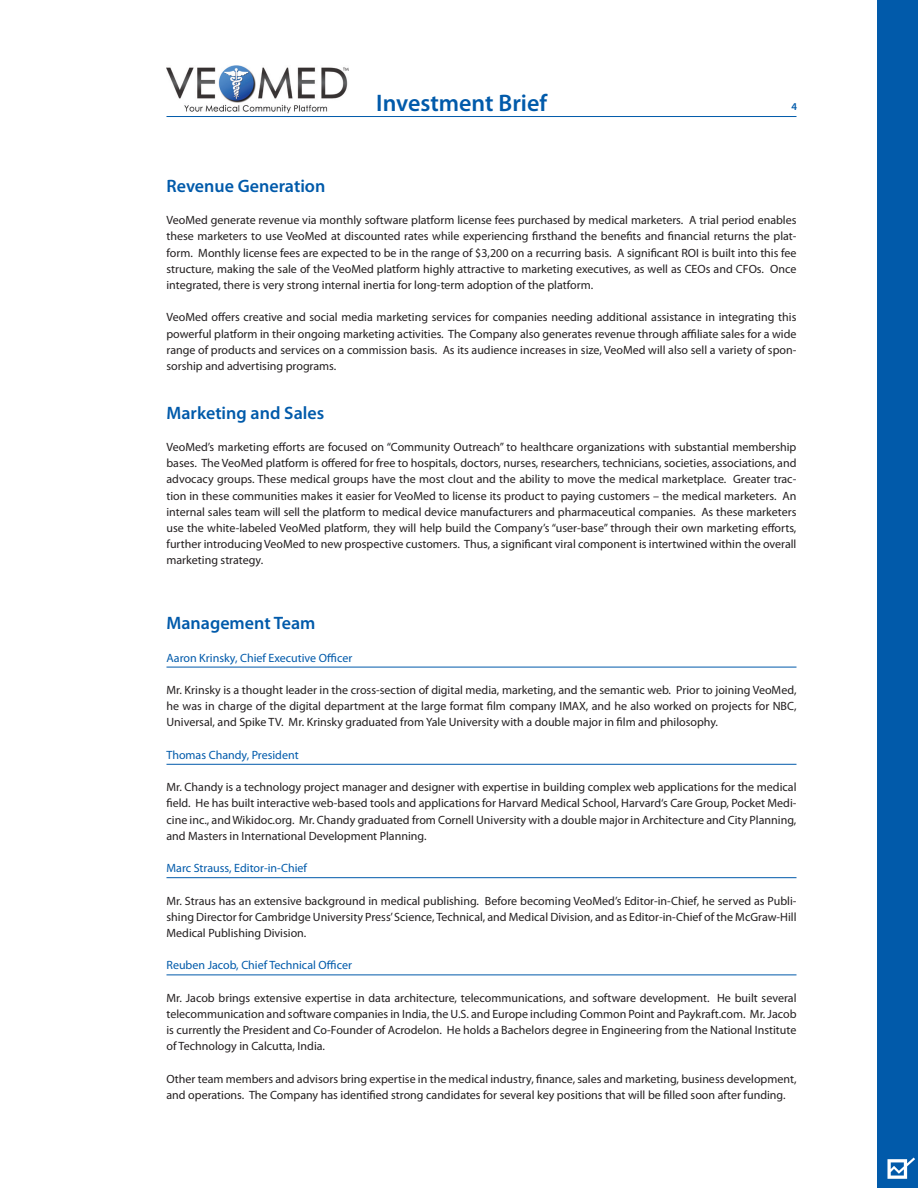
<style>
.page{position:relative;width:918px;height:1188px;background:#fff}
.page>*{position:absolute;margin:0;border:0;box-sizing:border-box;transform-origin:0 0}
.t1{font:600 24px "Myriad Pro";color:#015aaa}
.t2{font:600 18px "Myriad Pro";color:#015aaa}
.t3{font:12px/16.2px "Myriad Pro";color:#231f20;text-align:justify}
.t4{font:12px "Myriad Pro";color:#015aaa}
.t5{font:600 10.5px "Myriad Pro";color:#015aaa}
</style>
<div class="page">
<div style="left:878px;top:0;width:40px;height:1188px;background:#015aaa"></div>
<svg style="left:887px;top:1158px;width:28px;height:21px"></svg>
<hr style="left:166px;top:116px;width:630px;height:1px;background:#015aaa">
<img style="left:166px;top:66px;width:183px;height:47px">
<hr style="left:166px;top:667px;width:630px;height:1px;background:#015aaa">
<hr style="left:166px;top:764px;width:630px;height:1px;background:#015aaa">
<hr style="left:166px;top:877px;width:630px;height:1px;background:#015aaa">
<hr style="left:166px;top:975px;width:630px;height:1px;background:#015aaa">
<h1 class="t1" style="left:376px;top:89px;width:172px">Investment Brief</h1>
<p class="t5" style="left:792px;top:101px;width:7px">4</p>
<h2 class="t2" style="left:166px;top:176px;width:160px">Revenue Generation</h2>
<p class="t3" style="left:166px;top:212px;width:632px">VeoMed generate revenue via monthly software platform license fees purchased by medical marketers. A trial period enables these marketers to use VeoMed at discounted rates while experiencing firsthand the benefits and financial returns the plat&shy;form. Monthly license fees are expected to be in the range of $3,200 on a recurring basis. A significant ROI is built into this fee structure, making the sale of the VeoMed platform highly attractive to marketing executives, as well as CEOs and CFOs. Once integrated, there is very strong internal inertia for long-term adoption of the platform.</p>
<p class="t3" style="left:166px;top:309px;width:632px">VeoMed offers creative and social media marketing services for companies needing additional assistance in integrating this powerful platform in their ongoing marketing activities. The Company also generates revenue through affiliate sales for a wide range of products and services on a commission basis. As its audience increases in size, VeoMed will also sell a variety of spon&shy;sorship and advertising programs.</p>
<h2 class="t2" style="left:166px;top:402px;width:159px">Marketing and Sales</h2>
<p class="t3" style="left:166px;top:439px;width:632px">VeoMed’s marketing efforts are focused on “Community Outreach” to healthcare organizations with substantial membership bases. The VeoMed platform is offered for free to hospitals, doctors, nurses, researchers, technicians, societies, associations, and advocacy groups. These medical groups have the most clout and the ability to move the medical marketplace. Greater trac&shy;tion in these communities makes it easier for VeoMed to license its product to paying customers – the medical marketers. An internal sales team will sell the platform to medical device manufacturers and pharmaceutical companies. As these marketers use the white-labeled VeoMed platform, they will help build the Company’s “user-base” through their own marketing efforts, further introducing VeoMed to new prospective customers. Thus, a significant viral component is intertwined within the overall marketing strategy.</p>
<h2 class="t2" style="left:166px;top:613px;width:150px">Management Team</h2>
<p class="t4" style="left:166px;top:651px;width:187px">Aaron Krinsky, Chief Executive Officer</p>
<p class="t3" style="left:166px;top:682px;width:632px">Mr. Krinsky is a thought leader in the cross-section of digital media, marketing, and the semantic web. Prior to joining VeoMed, he was in charge of the digital department at the large format film company IMAX, and he also worked on projects for NBC, Universal, and Spike TV. Mr. Krinsky graduated from Yale University with a double major in film and philosophy.</p>
<p class="t4" style="left:166px;top:748px;width:134px">Thomas Chandy, President</p>
<p class="t3" style="left:166px;top:779px;width:632px">Mr. Chandy is a technology project manager and designer with expertise in building complex web applications for the medical field. He has built interactive web-based tools and applications for Harvard Medical School, Harvard‘s Care Group, Pocket Medi&shy;cine inc., and Wikidoc.org. Mr. Chandy graduated from Cornell University with a double major in Architecture and City Planning, and Masters in International Development Planning.</p>
<p class="t4" style="left:166px;top:862px;width:142px">Marc Strauss, Editor-in-Chief</p>
<p class="t3" style="left:166px;top:893px;width:632px">Mr. Straus has an extensive background in medical publishing. Before becoming VeoMed’s Editor-in-Chief, he served as Publi&shy;shing Director for Cambridge University Press’ Science, Technical, and Medical Division, and as Editor-in-Chief of the McGraw-Hill Medical Publishing Division.</p>
<p class="t4" style="left:166px;top:959px;width:187px">Reuben Jacob, Chief Technical Officer</p>
<p class="t3" style="left:166px;top:990px;width:632px">Mr. Jacob brings extensive expertise in data architecture, telecommunications, and software development. He built several telecommunication and software companies in India, the U.S. and Europe including Common Point and Paykraft.com. Mr. Jacob is currently the President and Co-Founder of Acrodelon. He holds a Bachelors degree in Engineering from the National Institute of Technology in Calcutta, India.</p>
<p class="t3" style="left:166px;top:1071px;width:632px">Other team members and advisors bring expertise in the medical industry, finance, sales and marketing, business development, and operations. The Company has identified strong candidates for several key positions that will be filled soon after funding.</p>
</div>
